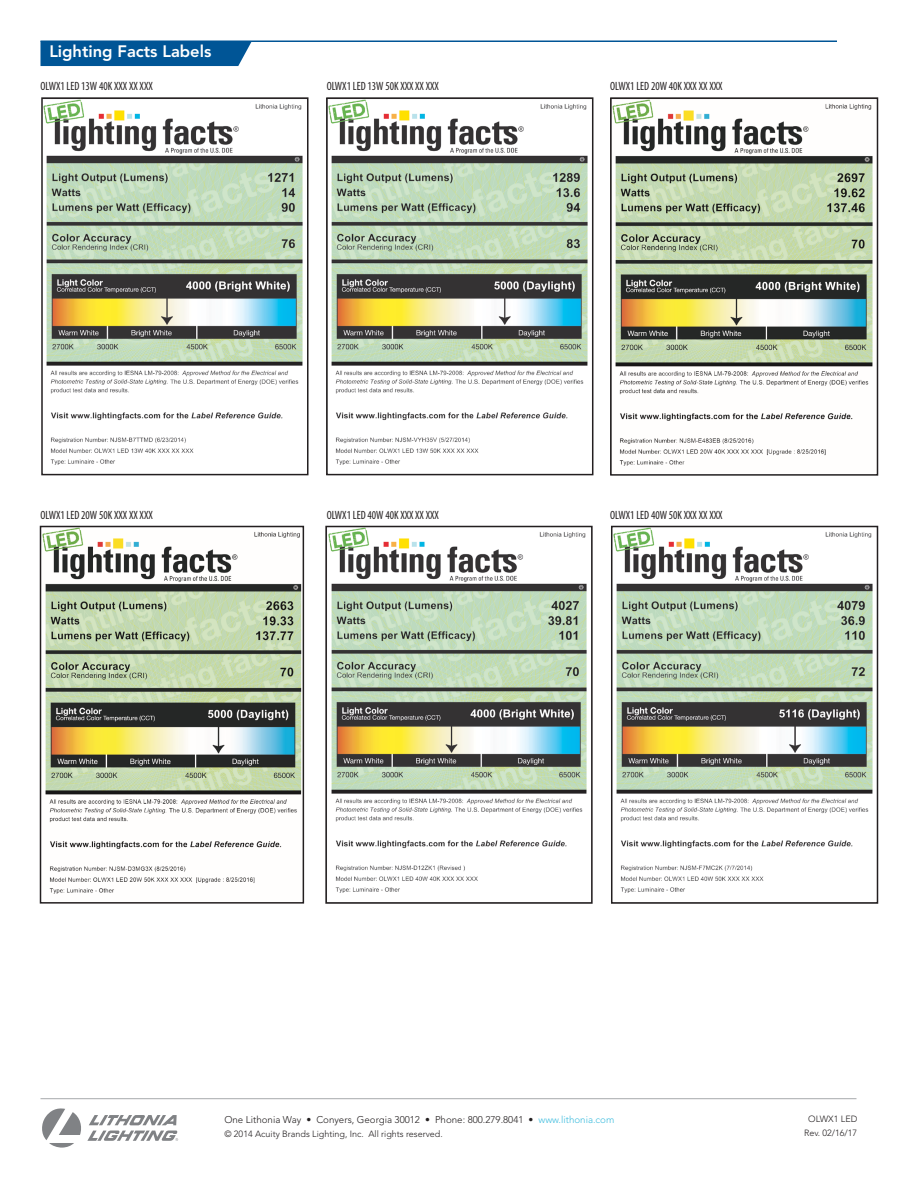
<style>
.page{position:relative;width:918px;height:1188px;background:#fff}
.page>*{position:absolute;margin:0;border:0;box-sizing:border-box;transform-origin:0 0}
.t1{font:800 16.5px "Avenir LT Std";color:#fff}
.t2{font:condensed 12px "Myriad Pro";color:#231f20;scale:.94 1}
.t3{font:300 9.75px "Avenir LT Std";color:#231f20}
.t4{font:300 9px/14.2px "Avenir LT Std";color:#231f20;text-align:center}
.s1{color:#3cbcde}
</style>
<div class="page">
<hr style="left:40px;top:40px;width:797px;height:2px;background:#005596">
<div style="left:40px;top:41px;width:212px;height:25px;background:#005596"></div>
<img style="left:44px;top:100px;width:259px;height:365px">
<div style="left:41px;top:97px;width:268px;height:378px;border:2px solid #231f20"></div>
<img style="left:329px;top:100px;width:259px;height:365px">
<div style="left:326px;top:97px;width:267px;height:378px;border:2px solid #231f20"></div>
<img style="left:328px;top:529px;width:259px;height:364px">
<div style="left:325px;top:526px;width:268px;height:378px;border:2px solid #231f20"></div>
<img style="left:614px;top:529px;width:259px;height:364px">
<div style="left:611px;top:526px;width:267px;height:378px;border:2px solid #231f20"></div>
<svg style="left:42px;top:1108px;width:136px;height:40px"></svg>
<hr style="left:40px;top:1098px;width:816px;height:1px;background:#a7a9ac">
<img style="left:613px;top:100px;width:260px;height:366px">
<div style="left:610px;top:97px;width:268px;height:379px;border:2px solid #231f20"></div>
<img style="left:43px;top:529px;width:258px;height:365px">
<div style="left:40px;top:526px;width:264px;height:378px;border:2px solid #231f20"></div>
<h1 class="t1" style="left:49px;top:41px;width:163px">Lighting Facts Labels</h1>
<p class="t2" style="left:40px;top:79px;width:121px">OLWX1 LED 13W 40K XXX XX XXX</p>
<p class="t2" style="left:327px;top:79px;width:121px">OLWX1 LED 13W 50K XXX XX XXX</p>
<p class="t2" style="left:610px;top:79px;width:121px">OLWX1 LED 20W 40K XXX XX XXX</p>
<p class="t2" style="left:40px;top:508px;width:121px">OLWX1 LED 20W 50K XXX XX XXX</p>
<p class="t2" style="left:327px;top:508px;width:121px">OLWX1 LED 40W 40K XXX XX XXX</p>
<p class="t2" style="left:610px;top:508px;width:121px">OLWX1 LED 40W 50K XXX XX XXX</p>
<p class="t3" style="left:224px;top:1114px;width:391px">One Lithonia Way • Conyers, Georgia 30012 • Phone: 800.279.8041 • <span class="s1">www.lithonia.com</span></p>
<p class="t4" style="left:224px;top:1127px;width:220px">© 2014 Acuity Brands Lighting, Inc. All rights reserved.</p>
<p class="t4" style="left:804px;top:1112px;width:55px">OLWX1 LED<br>Rev. 02/16/17</p>
</div>
